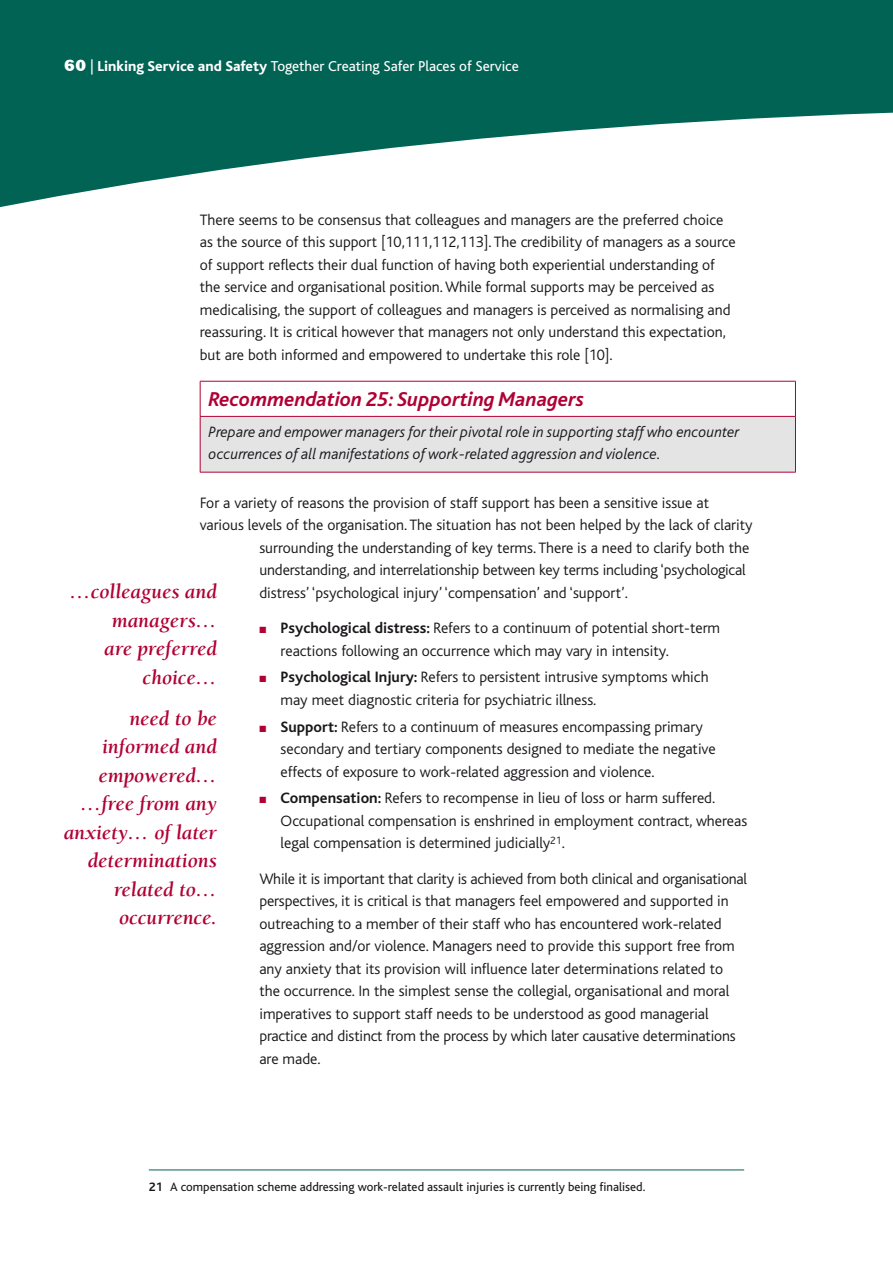
<style>
.page{position:relative;width:893px;height:1263px;background:#fff}
.page>*{position:absolute;margin:0;border:0;box-sizing:border-box;transform-origin:0 0}
.t1{font:italic 700 21px/28.5px "Berkeley";color:#b00034;text-align:right}
.t2{font:italic 700 21px "Bliss";color:#b00034}
.t3{font:300 15.75px/22.5px "Bliss";color:#1a171a}
.t4{font:italic 300 15.75px/22.5px "Bliss";color:#1a171a}
.t5{font:15px "Bliss";color:#fff}
.t6{font:12.75px "Bliss";color:#1a171a}
.s1{font-family:"Rockwell";font-weight:800;font-size:16.5px}
.s2{font-weight:800}
.s3{color:#b00034}
.s4{font-weight:700}
</style>
<div class="page">
<svg style="left:0;top:0;width:892px;height:207px;fill:#006354"></svg>
<svg style="left:892px;top:0;width:1px;height:113px"></svg>
<div style="left:200px;top:416px;width:595px;height:56px;background:#e4e4e5"></div>
<hr style="left:200px;top:381px;width:596px;height:1px;background:#b00034">
<hr style="left:200px;top:381px;width:1px;height:35px;background:#b00034">
<hr style="left:795px;top:381px;width:1px;height:35px;background:#b00034">
<hr style="left:200px;top:416px;width:596px;height:1px;background:#b00034">
<hr style="left:200px;top:417px;width:1px;height:55px;background:#b00034">
<hr style="left:795px;top:417px;width:1px;height:55px;background:#b00034">
<hr style="left:200px;top:472px;width:596px;height:1px;background:#b00034">
<hr style="left:149px;top:1169px;width:595px;height:1px;background:#006354">
<p class="t5" style="left:64px;top:58px;width:457px"><span class="s1">60</span> | <span class="s2">Linking Service and Safety</span> Together Creating Safer Places of Service</p>
<p class="t3" style="left:200px;top:208px;width:537px">There seems to be consensus that colleagues and managers are the preferred choice as the source of this support [10,111,112,113]. The credibility of managers as a source of support reflects their dual function of having both experiential understanding of the service and organisational position. While formal supports may be perceived as medicalising, the support of colleagues and managers is perceived as normalising and reassuring. It is critical however that managers not only understand this expectation, but are both informed and empowered to undertake this role [10].</p>
<h1 class="t2" style="left:209px;top:388px;width:377px">Recommendation 25: Supporting Managers</h1>
<p class="t4" style="left:209px;top:421px;width:532px">Prepare and empower managers for their pivotal role in supporting staff who encounter occurrences of all manifestations of work-related aggression and violence.</p>
<p class="t3" style="left:200px;top:492px;width:511px">For a variety of reasons the provision of staff support has been a sensitive issue at</p>
<p class="t3" style="left:200px;top:514px;width:554px">various levels of the organisation. The situation has not been helped by the lack of clarity</p>
<p class="t3" style="left:259px;top:537px;width:491px">surrounding the understanding of key terms. There is a need to clarify both the</p>
<p class="t3" style="left:259px;top:559px;width:488px">understanding, and interrelationship between key terms including ‘psychological</p>
<p class="t3" style="left:259px;top:582px;width:370px">distress’ ‘psychological injury’ ‘compensation’ and ‘support’.</p>
<p class="t3" style="left:281px;top:617px;width:441px;text-indent:-21px"><span class="s3">■</span> <span class="s4">Psychological distress:</span> Refers to a continuum of potential short-term reactions following an occurrence which may vary in intensity.</p>
<p class="t3" style="left:281px;top:666px;width:429px;text-indent:-21px"><span class="s3">■</span> <span class="s4">Psychological Injury:</span> Refers to persistent intrusive symptoms which may meet diagnostic criteria for psychiatric illness.</p>
<p class="t3" style="left:281px;top:715px;width:437px;text-indent:-21px"><span class="s3">■</span> <span class="s4">Support:</span> Refers to a continuum of measures encompassing primary secondary and tertiary components designed to mediate the negative effects of exposure to work-related aggression and violence.</p>
<p class="t3" style="left:281px;top:787px;width:468px;text-indent:-21px"><span class="s3">■</span> <span class="s4">Compensation:</span> Refers to recompense in lieu of loss or harm suffered.<br>Occupational compensation is enshrined in employment contract, whereas legal compensation is determined judicially<sup>21</sup>.</p>
<p class="t3" style="left:259px;top:867px;width:489px">While it is important that clarity is achieved from both clinical and organisational perspectives, it is critical is that managers feel empowered and supported in outreaching to a member of their staff who has encountered work-related aggression and/or violence. Managers need to provide this support free from any anxiety that its provision will influence later determinations related to the occurrence. In the simplest sense the collegial, organisational and moral imperatives to support staff needs to be understood as good managerial practice and distinct from the process by which later causative determinations are made.</p>
<h1 class="t1" style="left:70px;top:578px;width:148px">…colleagues and managers…<br>are preferred choice…</h1>
<h1 class="t1" style="left:64px;top:704px;width:155px">need to be informed and empowered… …free from any anxiety… of later determinations related to… occurrence.</h1>
<p class="t6" style="left:149px;top:1180px;width:498px"><span class="s4">21</span> A compensation scheme addressing work-related assault injuries is currently being finalised.</p>
</div>
